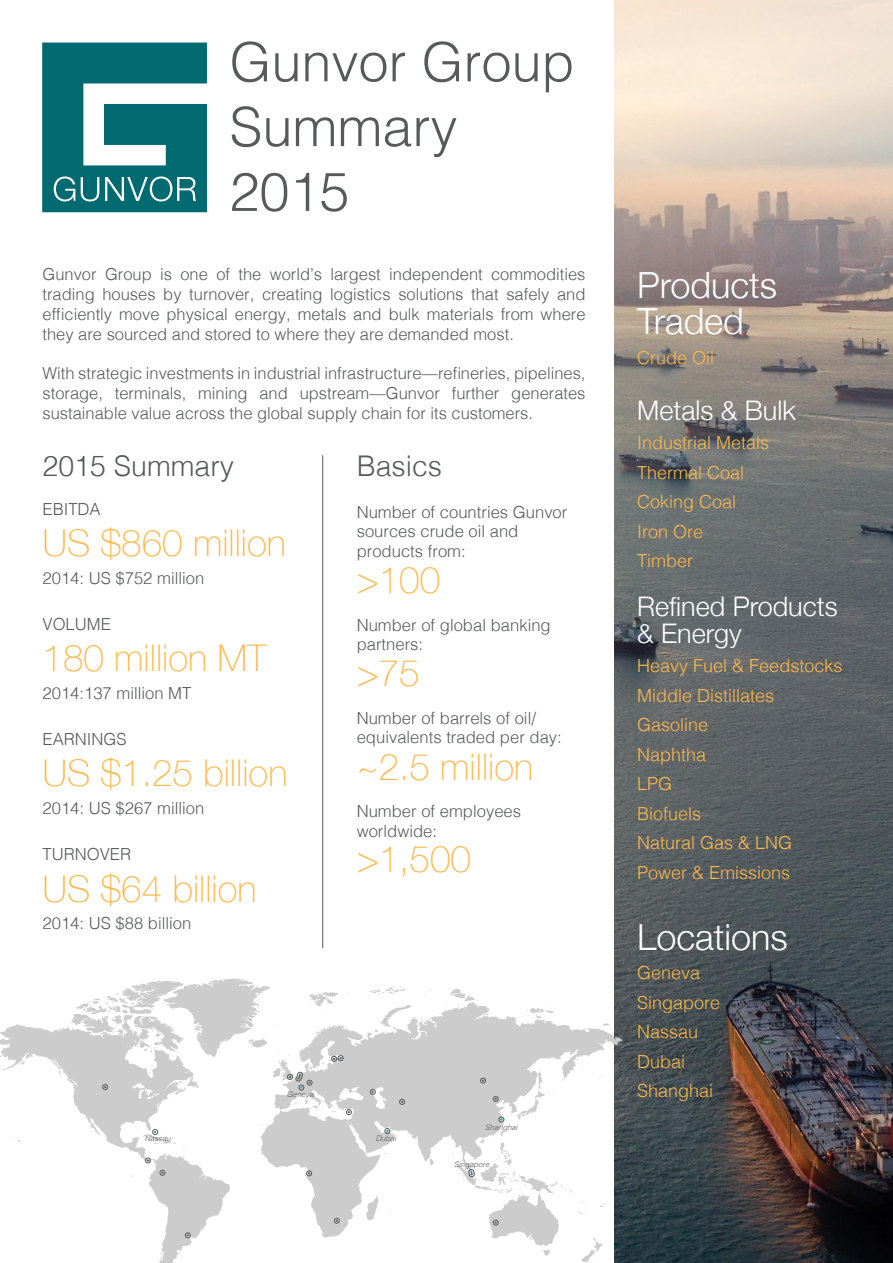
<style>
.page{position:relative;width:893px;height:1263px;background:#fff}
.page>*{position:absolute;margin:0;border:0;box-sizing:border-box;transform-origin:0 0}
.t1{font:300 54px/64.8px "Helvetica";color:#58595b}
.t2{font:100 36.9px "Helvetica Neue";color:#fcb84d}
.t3{font:300 36px/36px "Helvetica Neue";color:#fff}
.t4{font:300 28.5px "Helvetica";color:#58595b}
.t5{font:300 27px/27px "Helvetica Neue";color:#fff}
.t6{font:300 18px/29.5px "Helvetica";color:#fcb84d}
.t7{font:300 16.65px/19.4px "Helvetica";color:#58595b}
.t8{font:300 16.5px/19.8px "Helvetica";color:#58595b;text-align:justify}
.t9{font:italic 300 7.65px "Helvetica";color:#58595b}
</style>
<div class="page">
<img style="left:614px;top:0;width:279px;height:1263px">
<svg style="left:42px;top:43px;width:165px;height:169px"></svg>
<hr style="left:322px;top:455px;width:1px;height:493px;background:#58595b">
<svg style="left:0;top:979px;width:623px;height:284px"></svg>
<svg style="left:152px;top:1129px;width:6px;height:6px"></svg>
<svg style="left:160px;top:1170px;width:5px;height:5px"></svg>
<svg style="left:145px;top:1158px;width:6px;height:5px"></svg>
<svg style="left:102px;top:1084px;width:6px;height:6px"></svg>
<svg style="left:185px;top:1232px;width:5px;height:6px"></svg>
<svg style="left:385px;top:1128px;width:5px;height:6px"></svg>
<svg style="left:346px;top:1109px;width:6px;height:6px"></svg>
<svg style="left:370px;top:1089px;width:5px;height:6px"></svg>
<svg style="left:399px;top:1099px;width:6px;height:5px"></svg>
<svg style="left:493px;top:1220px;width:5px;height:5px"></svg>
<svg style="left:493px;top:1096px;width:5px;height:6px"></svg>
<svg style="left:499px;top:1117px;width:5px;height:5px"></svg>
<svg style="left:468px;top:1169px;width:7px;height:8px"></svg>
<svg style="left:334px;top:1218px;width:5px;height:5px"></svg>
<svg style="left:306px;top:1171px;width:6px;height:5px"></svg>
<svg style="left:287px;top:1072px;width:25px;height:18px"></svg>
<svg style="left:331px;top:1055px;width:12px;height:6px"></svg>
<svg style="left:480px;top:1078px;width:6px;height:5px"></svg>
<h1 class="t1" style="left:229px;top:26px;width:347px">Gunvor Group<br>Summary<br>2015</h1>
<p class="t8" style="left:43px;top:264px;width:545px">Gunvor Group is one of the world’s largest independent commodities trading houses by turnover, creating logistics solutions that safely and efficiently move physical energy, metals and bulk materials from where they are sourced and stored to where they are demanded most.</p>
<p class="t8" style="left:43px;top:363px;width:544px">With strategic investments in industrial infrastructure—refineries, pipelines, storage, terminals, mining and upstream—Gunvor further generates sustainable value across the global supply chain for its customers.</p>
<h3 class="t4" style="left:43px;top:441px;width:193px">2015 Summary</h3>
<h3 class="t4" style="left:357px;top:441px;width:87px">Basics</h3>
<p class="t7" style="left:43px;top:498px;width:60px">EBITDA</p>
<h2 class="t2" style="left:43px;top:515px;width:245px">US $860 million</h2>
<p class="t7" style="left:43px;top:567px;width:163px">2014: US $752 million</p>
<p class="t7" style="left:357px;top:501px;width:212px">Number of countries Gunvor sources crude oil and products from:</p>
<h2 class="t2" style="left:357px;top:552px;width:85px">&gt;100</h2>
<p class="t7" style="left:43px;top:613px;width:70px">VOLUME</p>
<h2 class="t2" style="left:43px;top:630px;width:226px">180 million MT</h2>
<p class="t7" style="left:43px;top:682px;width:150px">2014:137 million MT</p>
<p class="t7" style="left:43px;top:728px;width:86px">EARNINGS</p>
<h2 class="t2" style="left:43px;top:745px;width:246px">US $1.25 billion</h2>
<p class="t7" style="left:43px;top:797px;width:163px">2014: US $267 million</p>
<p class="t7" style="left:43px;top:843px;width:90px">TURNOVER</p>
<h2 class="t2" style="left:43px;top:860px;width:216px">US $64 billion</h2>
<p class="t7" style="left:43px;top:912px;width:150px">2014: US $88 billion</p>
<p class="t7" style="left:357px;top:614px;width:196px">Number of global banking partners:</p>
<h2 class="t2" style="left:357px;top:645px;width:65px">&gt;75</h2>
<p class="t7" style="left:357px;top:707px;width:207px">Number of barrels of oil/ equivalents traded per day:</p>
<h2 class="t2" style="left:357px;top:738px;width:178px">~2.5 million</h2>
<p class="t7" style="left:357px;top:800px;width:166px">Number of employees worldwide:</p>
<h2 class="t2" style="left:357px;top:831px;width:116px">&gt;1,500</h2>
<h3 class="t3" style="left:637px;top:265px;width:142px">Products<br>Traded</h3>
<p class="t6" style="left:637px;top:341px;width:79px">Crude Oil</p>
<h3 class="t5" style="left:637px;top:395px;width:160px">Metals &amp; Bulk</h3>
<p class="t6" style="left:637px;top:427px;width:134px">Industrial Metals<br>Thermal Coal<br>Coking Coal<br>Iron Ore<br>Timber</p>
<h3 class="t5" style="left:637px;top:590px;width:202px">Refined Products &amp; Energy</h3>
<p class="t6" style="left:637px;top:650px;width:207px">Heavy Fuel &amp; Feedstocks<br>Middle Distillates<br>Gasoline<br>Naphtha<br>LPG<br>Biofuels<br>Natural Gas &amp; LNG<br>Power &amp; Emissions</p>
<h3 class="t3" style="left:637px;top:916px;width:152px">Locations</h3>
<p class="t6" style="left:637px;top:957px;width:85px">Geneva<br>Singapore<br>Nassau<br>Dubai</p>
<p class="t9" style="left:287px;top:1088px;width:28px">Geneva</p>
<p class="t6" style="left:637px;top:1075px;width:78px">Shanghai</p>
<p class="t9" style="left:145px;top:1131px;width:27px">Nassau</p>
<p class="t9" style="left:376px;top:1131px;width:22px">Dubai</p>
<p class="t9" style="left:485px;top:1121px;width:34px">Shanghai</p>
<p class="t9" style="left:454px;top:1158px;width:37px">Singapore</p>
</div>
